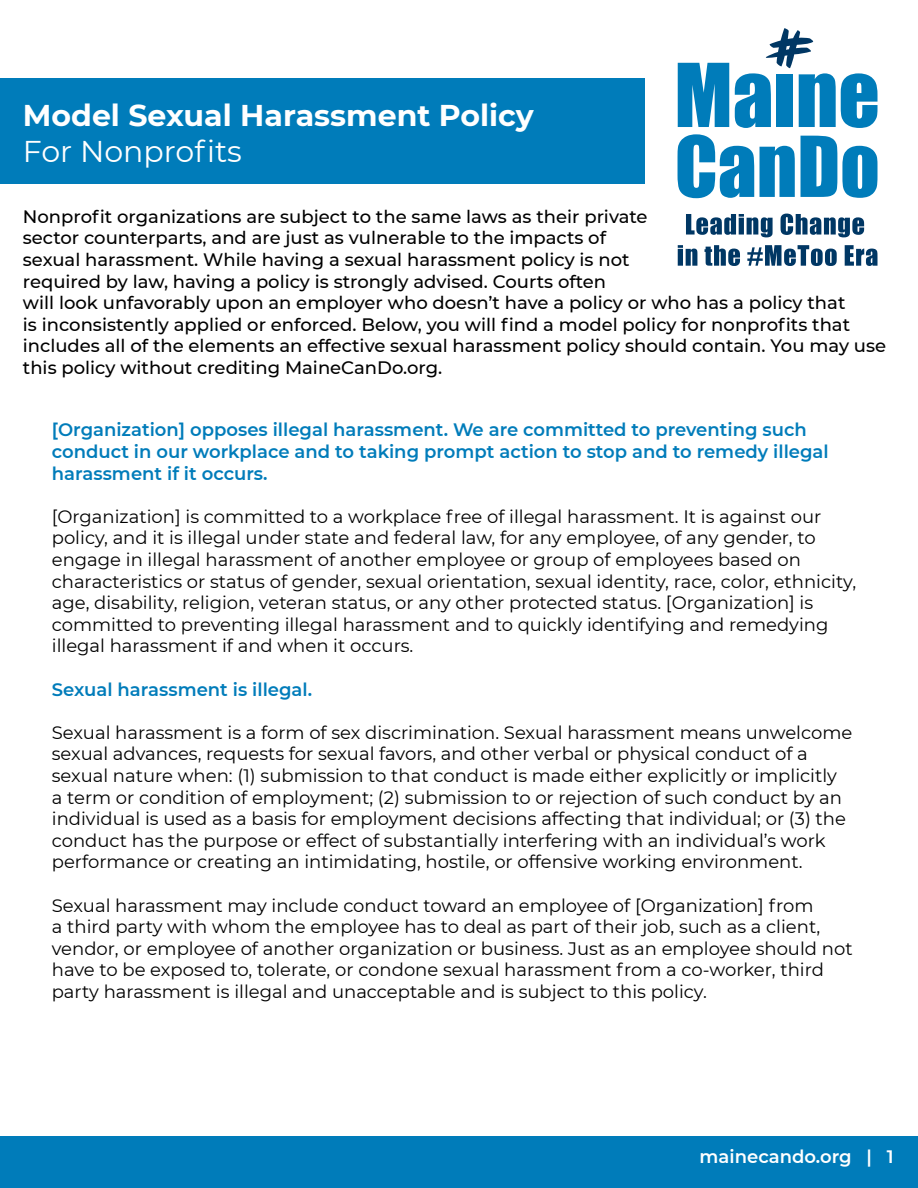
<style>
.page{position:relative;width:918px;height:1188px;background:#fff}
.page>*{position:absolute;margin:0;border:0;box-sizing:border-box;transform-origin:0 0}
.t1{font:700 30px "Montserrat";color:#fff}
.t2{font:30px "Montserrat";color:#fff}
.t3{font:18px/21.6px "Montserrat";color:#000}
.t4{font:500 18px/21.6px "Montserrat";color:#000}
.t5{font:600 18px/21.6px "Montserrat";color:#007cba}
.t6{font:600 18px "Montserrat";color:#fff}
</style>
<div class="page">
<div style="left:0;top:79px;width:645px;height:105px;background:#007cba"></div>
<div style="left:0;top:1136px;width:918px;height:52px;background:#007cba"></div>
<svg style="left:678px;top:63px;width:51px;height:64px;background:#1d8bc1"></svg>
<svg style="left:678px;top:134px;width:76px;height:64px"></svg>
<svg style="left:760px;top:146px;width:35px;height:51px;background:#238ec3"></svg>
<svg style="left:801px;top:136px;width:77px;height:62px"></svg>
<svg style="left:735px;top:28px;width:143px;height:100px"></svg>
<svg style="left:686px;top:214px;width:87px;height:23px"></svg>
<svg style="left:781px;top:214px;width:83px;height:23px"></svg>
<svg style="left:678px;top:245px;width:19px;height:21px"></svg>
<svg style="left:705px;top:245px;width:35px;height:21px"></svg>
<svg style="left:747px;top:245px;width:90px;height:21px"></svg>
<svg style="left:845px;top:245px;width:33px;height:21px"></svg>
<h1 class="t1" style="left:23px;top:94px;width:512px">Model Sexual Harassment Policy</h1>
<h1 class="t2" style="left:23px;top:131px;width:220px">For Nonprofits</h1>
<p class="t4" style="left:23px;top:205px;width:865px">Nonprofit organizations are subject to the same laws as their private<br>sector counterparts, and are just as vulnerable to the impacts of<br>sexual harassment. While having a sexual harassment policy is not<br>required by law, having a policy is strongly advised. Courts often<br>will look unfavorably upon an employer who doesn’t have a policy or who has a policy that<br>is inconsistently applied or enforced. Below, you will find a model policy for nonprofits that includes all of the elements an effective sexual harassment policy should contain. You may use this policy without crediting MaineCanDo.org.</p>
<p class="t5" style="left:52px;top:418px;width:778px">[Organization] opposes illegal harassment. We are committed to preventing such conduct in our workplace and to taking prompt action to stop and to remedy illegal harassment if it occurs.</p>
<p class="t3" style="left:52px;top:505px;width:806px">[Organization] is committed to a workplace free of illegal harassment. It is against our policy, and it is illegal under state and federal law, for any employee, of any gender, to engage in illegal harassment of another employee or group of employees based on characteristics or status of gender, sexual orientation, sexual identity, race, color, ethnicity, age, disability, religion, veteran status, or any other protected status. [Organization] is committed to preventing illegal harassment and to quickly identifying and remedying illegal harassment if and when it occurs.</p>
<p class="t5" style="left:52px;top:678px;width:262px">Sexual harassment is illegal.</p>
<p class="t3" style="left:52px;top:721px;width:802px">Sexual harassment is a form of sex discrimination. Sexual harassment means unwelcome sexual advances, requests for sexual favors, and other verbal or physical conduct of a sexual nature when: (1) submission to that conduct is made either explicitly or implicitly<br>a term or condition of employment; (2) submission to or rejection of such conduct by an individual is used as a basis for employment decisions affecting that individual; or (3) the conduct has the purpose or effect of substantially interfering with an individual’s work performance or creating an intimidating, hostile, or offensive working environment.</p>
<p class="t3" style="left:52px;top:894px;width:802px">Sexual harassment may include conduct toward an employee of [Organization] from<br>a third party with whom the employee has to deal as part of their job, such as a client, vendor, or employee of another organization or business. Just as an employee should not have to be exposed to, tolerate, or condone sexual harassment from a co-worker, third party harassment is illegal and unacceptable and is subject to this policy.</p>
<p class="t6" style="left:700px;top:1144px;width:196px">mainecando.org | 1</p>
</div>
